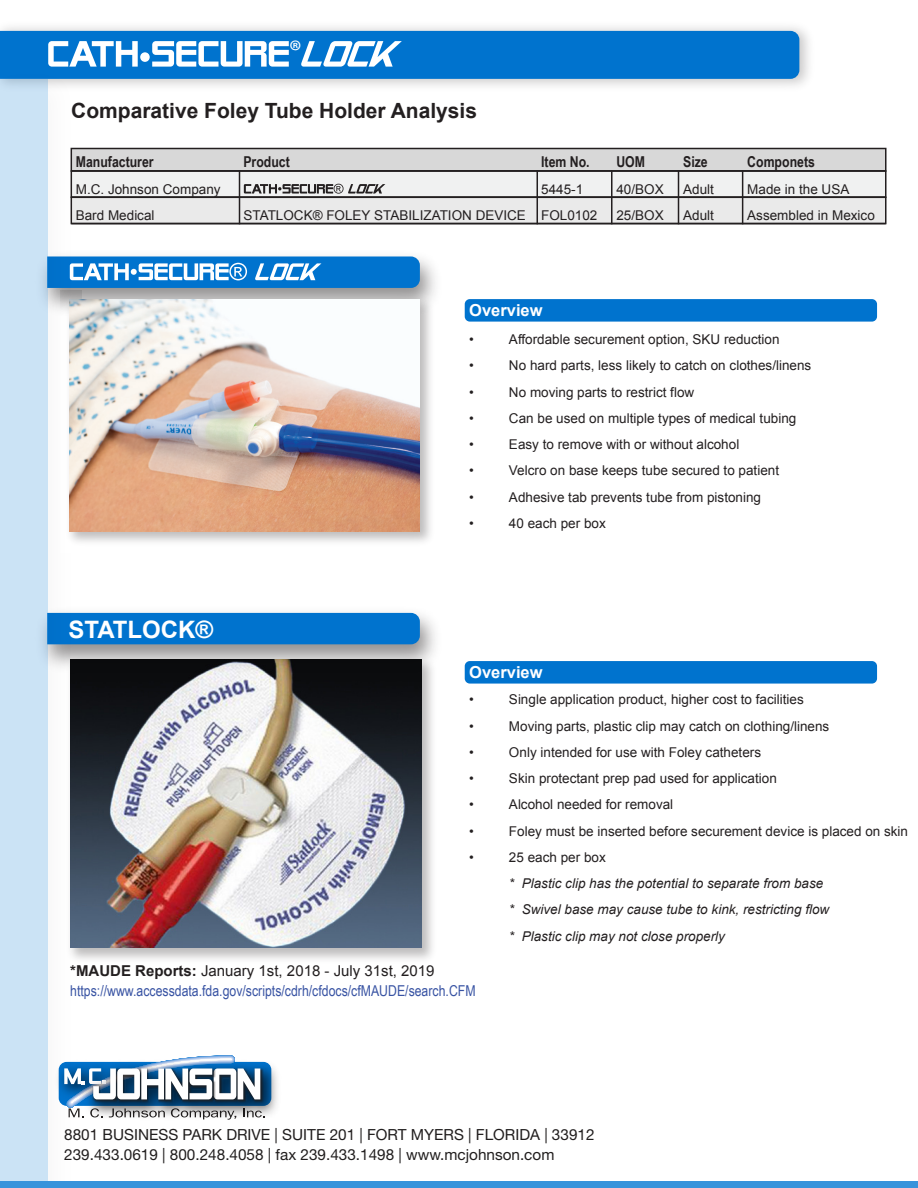
<style>
.page{position:relative;width:918px;height:1188px;background:#fff}
.page>*{position:absolute;margin:0;border:0;box-sizing:border-box;transform-origin:0 0}
.t1{font:30px "Myriad Pro";color:#fff}
.t2{font:700 24px "Arial";color:#fff}
.t3{font:700 21px "Arial";color:#231f20}
.t4{font:700 16.5px "Arial";color:#fff}
.t5{font:15.3px/19.6px "Helvetica Neue LT Std";color:#211e1e}
.t6{font:15px "Arial Narrow";color:#3853a3}
.t7{font:15px "Arial";color:#231f20}
.t8{font:700 15px "Arial Narrow";color:#231f20}
.t9{font:13.5px/26.2px "Arial";color:#231f20}
.t10{font:italic 13.5px/26.2px "Arial";color:#231f20}
.s1{font-weight:700}
</style>
<div class="page">
<div style="left:71px;top:148px;width:816px;height:24px;background:#d8d8d8;border:2px solid #231f20"></div>
<div style="left:71px;top:170px;width:816px;height:28px;background:#f0f1f1;border:2px solid #231f20"></div>
<div style="left:71px;top:197px;width:816px;height:27px;background:#eaeaea"></div>
<img style="left:81px;top:680px;width:341px;height:268px">
<img style="left:81px;top:612px;width:356px;height:68px">
<div style="left:81px;top:613px;width:339px;height:31px;background:#0073ce"></div>
<img style="left:265px;top:1062px;width:12px;height:53px">
<svg style="left:81px;top:1055px;width:184px;height:65px"></svg>
<img style="left:47px;top:79px;width:34px;height:1102px">
<div style="left:0;top:79px;width:47px;height:1109px;background:#cbe3f5"></div>
<div style="left:0;top:1181px;width:918px;height:7px;background:#3793db"></div>
<svg style="left:0;top:31px;width:799px;height:48px;background:#1e83d3"></svg>
<svg style="left:244px;top:184px;width:141px;height:10px"></svg>
<svg style="left:47px;top:256px;width:373px;height:32px;background:#318dd6"></svg>
<hr style="left:71px;top:170px;width:815px;height:2px;background:#231f20">
<hr style="left:71px;top:197px;width:815px;height:1px;background:#231f20">
<hr style="left:71px;top:223px;width:815px;height:1px;background:#231f20">
<hr style="left:239px;top:170px;width:1px;height:54px;background:#231f20">
<hr style="left:537px;top:170px;width:1px;height:54px;background:#231f20">
<hr style="left:611px;top:170px;width:2px;height:54px;background:#231f20">
<hr style="left:678px;top:170px;width:1px;height:54px;background:#231f20">
<hr style="left:742px;top:170px;width:1px;height:54px;background:#231f20">
<div style="left:465px;top:299px;width:412px;height:23px;background:#0073ce;border-radius:5px"></div>
<div style="left:465px;top:661px;width:412px;height:23px;background:#0073ce;border-radius:5px"></div>
<img style="left:60px;top:290px;width:378px;height:263px">
<img style="left:69px;top:299px;width:351px;height:233px">
<h1 class="t1" style="left:289px;top:33px;width:14px">®</h1>
<h3 class="t3" style="left:71px;top:97px;width:407px">Comparative Foley Tube Holder Analysis</h3>
<p class="t8" style="left:76px;top:151px;width:79px">Manufacturer</p>
<p class="t8" style="left:243px;top:151px;width:48px">Product</p>
<p class="t8" style="left:541px;top:151px;width:50px">Item No.</p>
<p class="t8" style="left:616px;top:151px;width:30px">UOM</p>
<p class="t8" style="left:683px;top:151px;width:26px">Size</p>
<p class="t9" style="left:76px;top:176px;width:146px">M.C. Johnson Company</p>
<p class="t9" style="left:541px;top:176px;width:44px">5445-1</p>
<p class="t9" style="left:616px;top:176px;width:49px">40/BOX</p>
<p class="t9" style="left:683px;top:176px;width:32px">Adult</p>
<p class="t9" style="left:76px;top:202px;width:80px">Bard Medical</p>
<p class="t9" style="left:243px;top:202px;width:356px">STATLOCK® FOLEY STABILIZATION DEVICE FOL0102</p>
<p class="t9" style="left:616px;top:202px;width:49px">25/BOX</p>
<p class="t9" style="left:683px;top:202px;width:32px">Adult</p>
<p class="t8" style="left:747px;top:151px;width:69px">Componets</p>
<p class="t9" style="left:747px;top:176px;width:129px">Made in the USA<br>Assembled in Mexico</p>
<h2 class="t2" style="left:69px;top:614px;width:146px">STATLOCK®</h2>
<p class="t4" style="left:469px;top:300px;width:75px">Overview</p>
<p class="t9" style="left:469px;top:326px;width:6px">•</p>
<p class="t9" style="left:509px;top:326px;width:272px">Affordable securement option, SKU reduction</p>
<p class="t9" style="left:469px;top:353px;width:6px">•</p>
<p class="t9" style="left:509px;top:353px;width:304px">No hard parts, less likely to catch on clothes/linens</p>
<p class="t9" style="left:469px;top:379px;width:6px">•</p>
<p class="t9" style="left:509px;top:379px;width:187px">No moving parts to restrict flow</p>
<p class="t9" style="left:469px;top:405px;width:6px">•</p>
<p class="t9" style="left:509px;top:405px;width:289px">Can be used on multiple types of medical tubing</p>
<p class="t9" style="left:469px;top:431px;width:6px">•</p>
<p class="t9" style="left:509px;top:431px;width:232px">Easy to remove with or without alcohol</p>
<p class="t9" style="left:469px;top:458px;width:6px">•</p>
<p class="t9" style="left:509px;top:458px;width:272px">Velcro on base keeps tube secured to patient</p>
<p class="t9" style="left:469px;top:484px;width:6px">•</p>
<p class="t9" style="left:509px;top:484px;width:254px">Adhesive tab prevents tube from pistoning</p>
<p class="t9" style="left:469px;top:510px;width:6px">•</p>
<p class="t9" style="left:509px;top:510px;width:98px">40 each per box</p>
<p class="t4" style="left:469px;top:661px;width:75px">Overview</p>
<p class="t9" style="left:469px;top:687px;width:6px">•</p>
<p class="t9" style="left:509px;top:687px;width:296px">Single application product, higher cost to facilities</p>
<p class="t9" style="left:469px;top:713px;width:6px">•</p>
<p class="t9" style="left:509px;top:713px;width:322px">Moving parts, plastic clip may catch on clothing/linens</p>
<p class="t9" style="left:469px;top:739px;width:6px">•</p>
<p class="t9" style="left:509px;top:739px;width:254px">Only intended for use with Foley catheters</p>
<p class="t9" style="left:469px;top:765px;width:6px">•</p>
<p class="t9" style="left:509px;top:765px;width:269px">Skin protectant prep pad used for application</p>
<p class="t9" style="left:469px;top:792px;width:6px">•</p>
<p class="t9" style="left:509px;top:792px;width:166px">Alcohol needed for removal</p>
<p class="t9" style="left:469px;top:818px;width:6px">•</p>
<p class="t9" style="left:509px;top:818px;width:401px">Foley must be inserted before securement device is placed on skin</p>
<p class="t9" style="left:469px;top:844px;width:6px">•</p>
<p class="t9" style="left:509px;top:844px;width:98px">25 each per box</p>
<p class="t10" style="left:509px;top:870px;width:322px">* Plastic clip has the potential to separate from base * Swivel base may cause tube to kink, restricting flow * Plastic clip may not close properly</p>
<p class="t7" style="left:70px;top:961px;width:366px"><span class="s1">*MAUDE Reports:</span> January 1st, 2018 - July 31st, 2019</p>
<p class="t6" style="left:70px;top:979px;width:407px">https://www.accessdata.fda.gov/scripts/cdrh/cfdocs/cfMAUDE/search.CFM</p>
<p class="t5" style="left:64px;top:1125px;width:532px">8801 BUSINESS PARK DRIVE | SUITE 201 | FORT MYERS | FLORIDA | 33912<br>239.433.0619 | 800.248.4058 | fax 239.433.1498 | www.mcjohnson.com</p>
</div>
